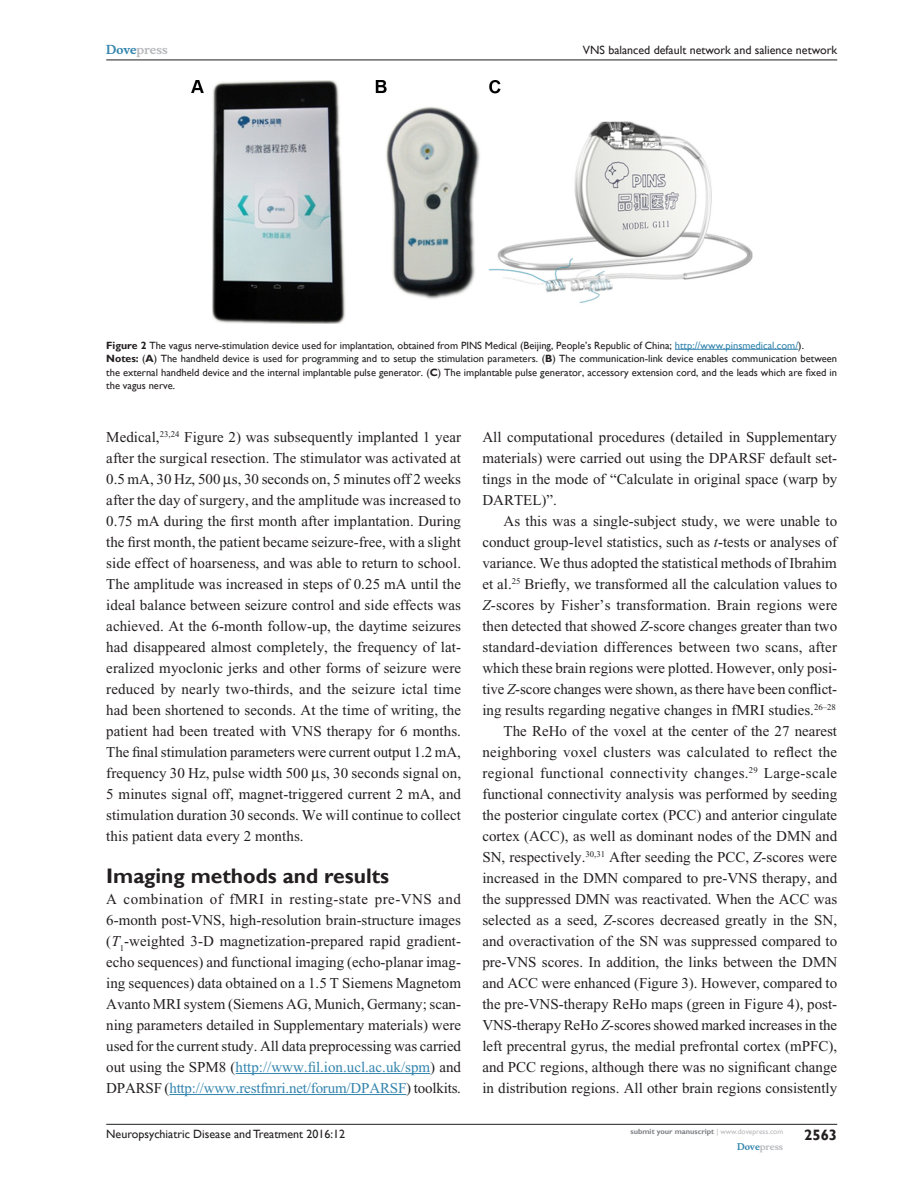
<style>
.page{position:relative;width:918px;height:1188px;background:#fff}
.page>*{position:absolute;margin:0;border:0;box-sizing:border-box;transform-origin:0 0}
.t1{font:700 21px "Gill Sans";color:#231f20}
.Tx{font:15px/21px "Times New Roman";color:#231f20;text-align:justify}
.TxF{font:15px/21px "Times New Roman";color:#231f20;text-align:justify}
.RunFolio-R{font:700 15px "Gill Sans";color:#231f20}
.RunH-R{font:12px "Gill Sans";color:#231f20}
.RunF-R{font:12px "Gill Sans";color:#231f20}
.RunH-Brand-R{font:700 12px "Musee";color:#b8b9bc}
.FigSNRI{font:10.5px/13.5px "Gill Sans";color:#231f20;text-align:justify}
.FigC{font:10.5px "Gill Sans";color:#231f20}
.RunF-Brand-R{font:700 9px "Musee";color:#b8b9bc}
.RunF-SubmityourMS-R{font:700 7.5px "Gill Sans";color:#808285}
.s1{color:#3485ae}
.s2{font-weight:700}
.s3{font-style:italic}
.s4{font-weight:400;color:#b8b9bc}
</style>
<div class="page">
<hr style="left:106px;top:1124px;width:731px;height:1px;background:#231f20">
<hr style="left:106px;top:60px;width:731px;height:1px;background:#231f20">
<hr style="left:236px;top:1073px;width:194px;height:1px;background:#3485ae">
<hr style="left:169px;top:1094px;width:237px;height:1px;background:#3485ae">
<hr style="left:675px;top:349px;width:123px;height:1px;background:#3485ae">
<img style="left:191px;top:81px;width:561px;height:242px">
<p class="RunH-Brand-R" style="left:106px;top:43px;width:63px"><span class="s1">Dove</span>press</p>
<p class="RunH-R" style="left:583px;top:43px;width:256px">VNS balanced default network and salience network</p>
<p class="FigC" style="left:106px;top:339px;width:699px"><span class="s2">Figure 2</span> The vagus nerve-stimulation device used for implantation, obtained from PINS Medical (Beijing, People’s Republic of China; <span class="s1">http://www.pinsmedical.com/</span>).</p>
<p class="FigSNRI" style="left:106px;top:352px;width:732px"><span class="s2">Notes:</span> (<span class="s2">A</span>) The handheld device is used for programming and to setup the stimulation parameters. (<span class="s2">B</span>) The communication-link device enables communication between the external handheld device and the internal implantable pulse generator. (<span class="s2">C</span>) The implantable pulse generator, accessory extension cord, and the leads which are fixed in the vagus nerve.</p>
<p class="Tx" style="left:106px;top:427px;width:356px">Medical,<sup>23,24</sup> Figure 2) was subsequently implanted 1 year after the surgical resection. The stimulator was activated at 0.5 mA, 30 Hz, 500 s, 30 seconds on, 5 minutes off 2 weeks after the day of surgery, and the amplitude was increased to 0.75 mA during the first month after implantation. During the first month, the patient became seizure-free, with a slight side effect of hoarseness, and was able to return to school.<br>The amplitude was increased in steps of 0.25 mA until the ideal balance between seizure control and side effects was achieved. At the 6-month follow-up, the daytime seizures had disappeared almost completely, the frequency of lat&shy;eralized myoclonic jerks and other forms of seizure were reduced by nearly two-thirds, and the seizure ictal time had been shortened to seconds. At the time of writing, the patient had been treated with VNS therapy for 6 months.<br>The final stimulation parameters were current output 1.2 mA, frequency 30 Hz, pulse width 500 s, 30 seconds signal on, 5 minutes signal off, magnet-triggered current 2 mA, and stimulation duration 30 seconds. We will continue to collect this patient data every 2 months.</p>
<h1 class="t1" style="left:106px;top:863px;width:284px">Imaging methods and results</h1>
<p class="TxF" style="left:106px;top:889px;width:356px">A combination of fMRI in resting-state pre-VNS and 6-month post-VNS, high-resolution brain-structure images (<span class="s3">T</span><sub>1</sub>-weighted 3-D magnetization-prepared rapid gradient&shy;echo sequences) and functional imaging (echo-planar imag&shy;ing sequences) data obtained on a 1.5 T Siemens Magnetom Avanto MRI system (Siemens AG, Munich, Germany; scan&shy;ning parameters detailed in Supplementary materials) were used for the current study. All data preprocessing was carried out using the SPM8 (<span class="s1">http://www.fil.ion.ucl.ac.uk/spm</span>) and DPARSF (<span class="s1">http://www.restfmri.net/forum/DPARSF</span>) toolkits.</p>
<p class="TxF" style="left:482px;top:427px;width:356px">All computational procedures (detailed in Supplementary materials) were carried out using the DPARSF default set&shy;tings in the mode of “Calculate in original space (warp by DARTEL)”.</p>
<p class="Tx" style="left:482px;top:511px;width:357px;text-indent:21px">As this was a single-subject study, we were unable to conduct group-level statistics, such as <span class="s3">t</span>-tests or analyses of variance. We thus adopted the statistical methods of Ibrahim et al.<sup>25</sup> Briefly, we transformed all the calculation values to <span class="s3">Z</span>-scores by Fisher’s transformation. Brain regions were then detected that showed <span class="s3">Z</span>-score changes greater than two standard-deviation differences between two scans, after which these brain regions were plotted. However, only posi&shy;tive <span class="s3">Z</span>-score changes were shown, as there have been conflict&shy;ing results regarding negative changes in fMRI studies.<sup>26–28</sup></p>
<p class="Tx" style="left:482px;top:721px;width:356px;text-indent:21px">The ReHo of the voxel at the center of the 27 nearest neighboring voxel clusters was calculated to reflect the regional functional connectivity changes.<sup>29</sup> Large-scale functional connectivity analysis was performed by seeding the posterior cingulate cortex (PCC) and anterior cingulate cortex (ACC), as well as dominant nodes of the DMN and SN, respectively.<sup>30,31</sup> After seeding the PCC, <span class="s3">Z</span>-scores were increased in the DMN compared to pre-VNS therapy, and the suppressed DMN was reactivated. When the ACC was selected as a seed, <span class="s3">Z</span>-scores decreased greatly in the SN, and overactivation of the SN was suppressed compared to pre-VNS scores. In addition, the links between the DMN and ACC were enhanced (Figure 3). However, compared to the pre-VNS-therapy ReHo maps (green in Figure 4), post-VNS-therapy ReHo <span class="s3">Z</span>-scores showed marked increases in the left precentral gyrus, the medial prefrontal cortex (mPFC), and PCC regions, although there was no significant change in distribution regions. All other brain regions consistently</p>
<p class="RunF-R" style="left:106px;top:1127px;width:241px">Neuropsychiatric Disease and Treatment 2016:12</p>
<p class="RunF-SubmityourMS-R" style="left:631px;top:1127px;width:154px">submit your manuscript <span class="s4">| www.dovepress.com</span></p>
<p class="RunF-Brand-R" style="left:737px;top:1141px;width:48px"><span class="s1">Dove</span>press</p>
<p class="RunFolio-R" style="left:804px;top:1126px;width:35px">2563</p>
</div>
